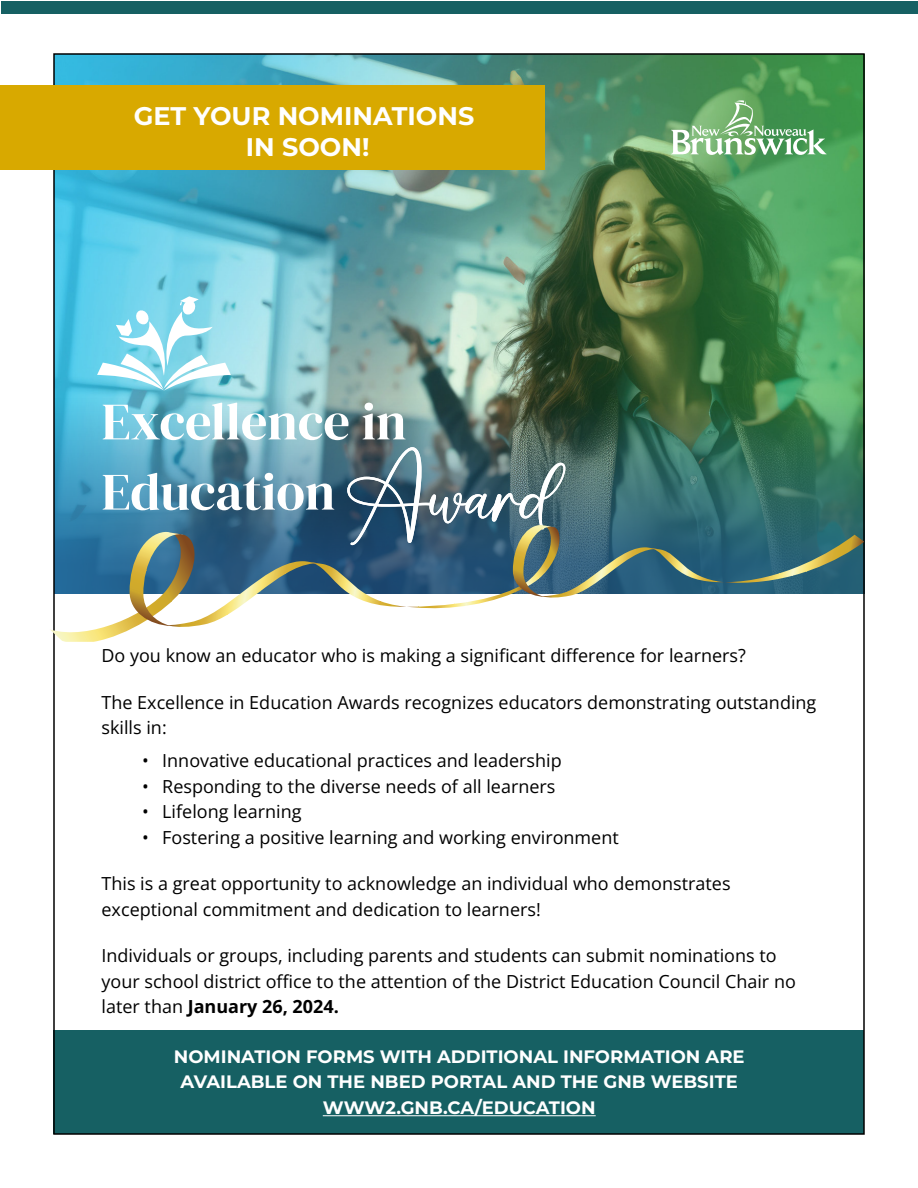
<style>
.page{position:relative;width:918px;height:1188px;background:#fff}
.page>*{position:absolute;margin:0;border:0;box-sizing:border-box;transform-origin:0 0}
.t1{font:52.5px/70.2px "DM Serif Display";color:#fff}
.t2{font:700 25.5px/30.6px "Montserrat";color:#fff;text-align:center}
.t3{font:18px/25.5px "Open Sans";color:#000}
.t4{font:700 18px/25.5px "Montserrat";color:#fff;text-align:center}
.s1{font-family:"Stay Dreaming";font-size:90px}
.s2{font-weight:700}
</style>
<div class="page">
<img style="left:56px;top:56px;width:806px;height:76px">
<div style="left:1px;top:1px;width:917px;height:13px;background:#166063"></div>
<div style="left:53px;top:1030px;width:811px;height:104px;background:#166063"></div>
<svg style="left:671px;top:100px;width:156px;height:32px;background:#63a568"></svg>
<hr style="left:323px;top:1115px;width:273px;height:1px;background:#fff">
<img style="left:56px;top:132px;width:806px;height:393px">
<svg style="left:50px;top:525px;width:814px;height:117px"></svg>
<div style="left:0;top:85px;width:545px;height:85px;background:#d8a900"></div>
<h2 class="t2" style="left:134px;top:99px;width:342px">GET YOUR NOMINATIONS<br>IN SOON!</h2>
<h1 class="t1" style="left:102px;top:387px;width:452px">Excellence in<br>Education <span class="s1">Award</span></h1>
<p class="t3" style="left:102px;top:643px;width:646px">Do you know an educator who is making a significant difference for learners?</p>
<p class="t3" style="left:102px;top:689px;width:716px">The Excellence in Education Awards recognizes educators demonstrating outstanding skills in:</p>
<p class="t3" style="left:142px;top:748px;width:421px">• Innovative educational practices and leadership</p>
<p class="t3" style="left:142px;top:773px;width:415px">• Responding to the diverse needs of all learners</p>
<p class="t3" style="left:142px;top:799px;width:161px">• Lifelong learning</p>
<p class="t3" style="left:142px;top:824px;width:478px">• Fostering a positive learning and working environment</p>
<p class="t3" style="left:102px;top:871px;width:631px">This is a great opportunity to acknowledge an individual who demonstrates exceptional commitment and dedication to learners!</p>
<p class="t3" style="left:102px;top:943px;width:696px">Individuals or groups, including parents and students can submit nominations to your school district office to the attention of the District Education Council Chair no later than <span class="s2">January 26, 2024.</span></p>
<p class="t4" style="left:174px;top:1043px;width:572px">NOMINATION FORMS WITH ADDITIONAL INFORMATION ARE<br>AVAILABLE ON THE NBED PORTAL AND THE GNB WEBSITE<br>WWW2.GNB.CA/EDUCATION</p>
</div>
